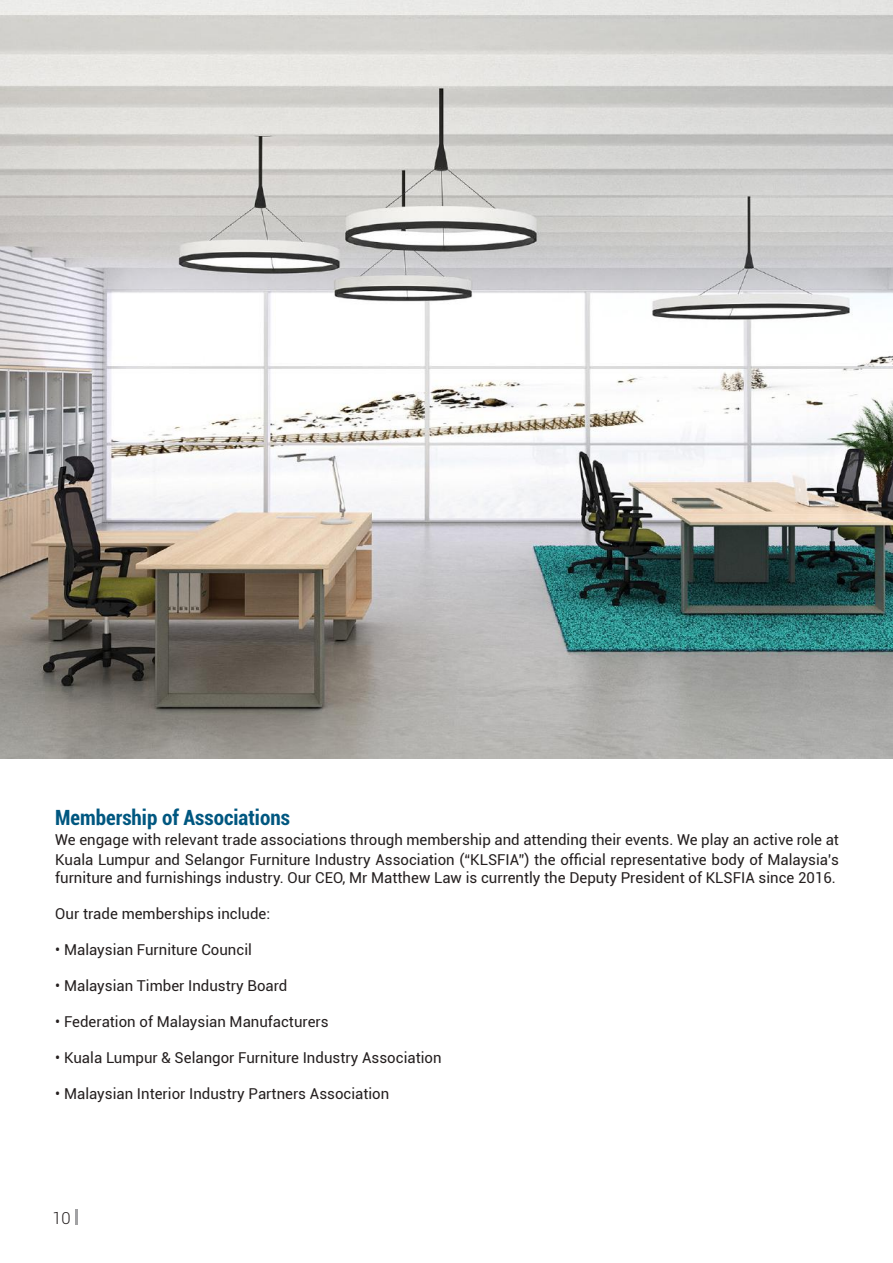
<style>
.page{position:relative;width:893px;height:1263px;background:#fff}
.page>*{position:absolute;margin:0;border:0;box-sizing:border-box;transform-origin:0 0}
.t1{font:700 condensed 21px "Roboto";color:#005780}
.t2{font:300 16.5px "Roboto";color:#241f1f}
.t3{font:15px/19.8px "Roboto";color:#241f1f}
</style>
<div class="page">
<svg style="left:76px;top:1209px;width:2px;height:16px"></svg>
<img style="left:0;top:0;width:893px;height:759px">
<h1 class="t1" style="left:55px;top:803px;width:236px">Membership of Associations</h1>
<p class="t3" style="left:55px;top:829px;width:785px">We engage with relevant trade associations through membership and attending their events. We play an active role at<br>Kuala Lumpur and Selangor Furniture Industry Association (“KLSFIA”) the official representative body of Malaysia’s</p>
<p class="t3" style="left:55px;top:867px;width:782px">furniture and furnishings industry. Our CEO, Mr Matthew Law is currently the Deputy President of KLSFIA since 2016.</p>
<p class="t3" style="left:55px;top:903px;width:216px">Our trade memberships include:</p>
<p class="t3" style="left:55px;top:939px;width:198px">• Malaysian Furniture Council</p>
<p class="t3" style="left:55px;top:975px;width:234px">• Malaysian Timber Industry Board</p>
<p class="t3" style="left:55px;top:1011px;width:275px">• Federation of Malaysian Manufacturers</p>
<p class="t3" style="left:55px;top:1047px;width:388px">• Kuala Lumpur &amp; Selangor Furniture Industry Association</p>
<p class="t3" style="left:55px;top:1083px;width:336px">• Malaysian Interior Industry Partners Association</p>
<p class="t2" style="left:52px;top:1207px;width:20px">10</p>
</div>
